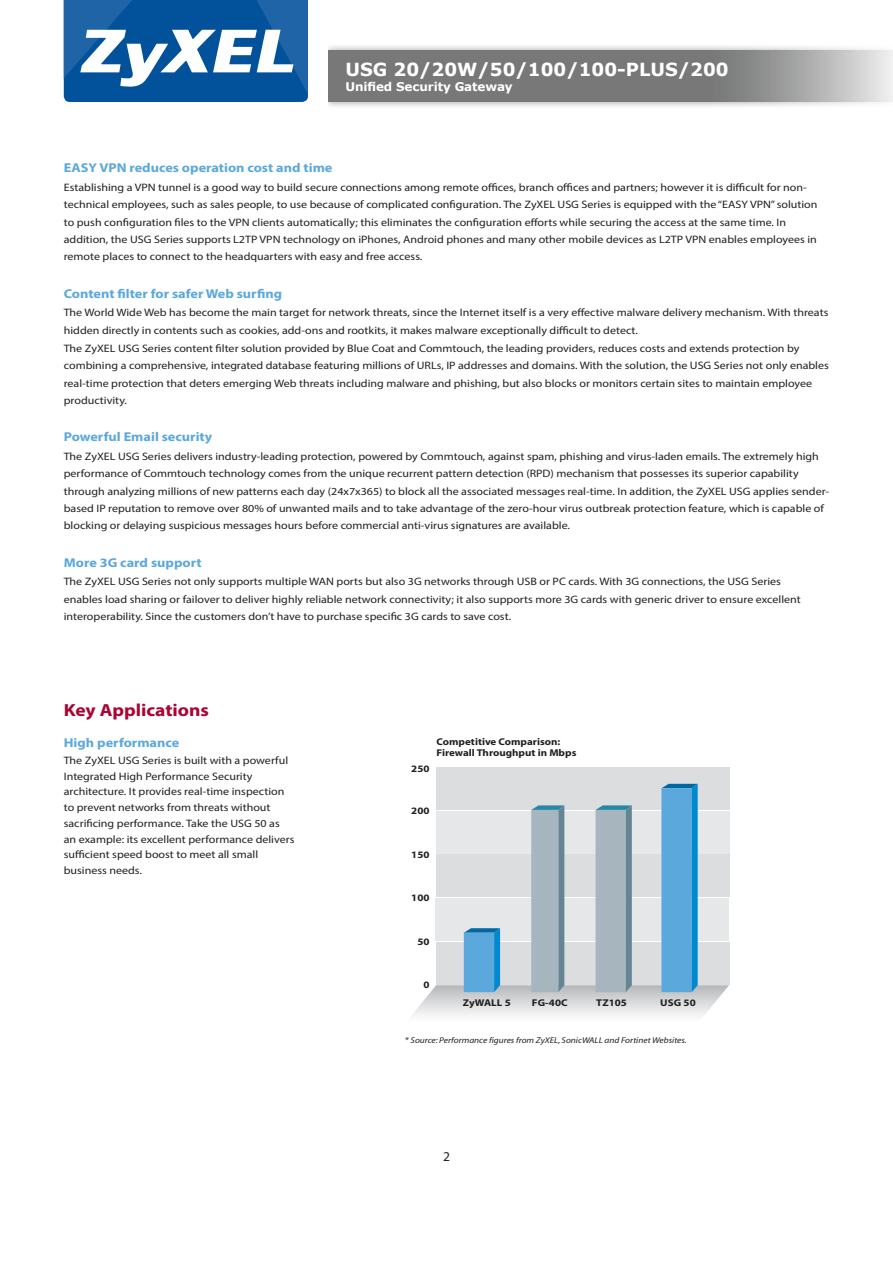
<style>
.page{position:relative;width:893px;height:1263px;background:#fff}
.page>*{position:absolute;margin:0;border:0;box-sizing:border-box;transform-origin:0 0}
.t1{font:700 18px "Verdana";color:#fff}
.t2{font:700 17.55px "Myriad Pro";color:#ab0333;scale:1.11 1}
.t3{font:13.5px "Myriad Pro";color:#231f20}
.t4{font:700 12.9px "Myriad Pro";color:#5ba8dc;scale:1.11 1}
.t5{font:700 12px "Verdana";letter-spacing:-.01em;color:#fff}
.t6{font:10.8px/17.2px "Myriad Pro";color:#231f20;scale:1.11 1}
.t7{font:700 9.9px/10.9px "Myriad";color:#231f20;scale:1.11 1}
.t8{font:italic 8.4px "Myriad";color:#231f20;scale:1.11 1}
</style>
<div class="page">
<svg style="left:64px;top:0;width:244px;height:102px"></svg>
<div style="left:328px;top:43px;width:565px;height:67px;background:#231f20;opacity:.65"></div>
<svg style="left:328px;top:51px;width:565px;height:51px;background:#888889"></svg>
<div style="left:436px;top:768px;width:293px;height:42px;background:#dcdddf"></div>
<svg style="left:412px;top:784px;width:317px;height:232px"></svg>
<h1 class="t1" style="left:345px;top:57px;width:385px">USG 20/20W/50/100/100-PLUS/200</h1>
<p class="t5" style="left:345px;top:78px;width:169px">Unified Security Gateway</p>
<p class="t4" style="left:64px;top:160px;width:244px">EASY VPN reduces operation cost and time</p>
<p class="t6" style="left:64px;top:179px;width:680px">Establishing a VPN tunnel is a good way to build secure connections among remote offices, branch offices and partners; however it is difficult for non&shy;technical employees, such as sales people, to use because of complicated configuration. The ZyXEL USG Series is equipped with the “EASY VPN” solution to push configuration files to the VPN clients automatically; this eliminates the configuration efforts while securing the access at the same time. In addition, the USG Series supports L2TP VPN technology on iPhones, Android phones and many other mobile devices as L2TP VPN enables employees in remote places to connect to the headquarters with easy and free access.</p>
<p class="t4" style="left:64px;top:285px;width:198px">Content filter for safer Web surfing</p>
<p class="t6" style="left:64px;top:304px;width:690px">The World Wide Web has become the main target for network threats, since the Internet itself is a very effective malware delivery mechanism. With threats hidden directly in contents such as cookies, add-ons and rootkits, it makes malware exceptionally difficult to detect.</p>
<p class="t6" style="left:64px;top:340px;width:691px">The ZyXEL USG Series content filter solution provided by Blue Coat and Commtouch, the leading providers, reduces costs and extends protection by combining a comprehensive, integrated database featuring millions of URLs, IP addresses and domains. With the solution, the USG Series not only enables real-time protection that deters emerging Web threats including malware and phishing, but also blocks or monitors certain sites to maintain employee productivity.</p>
<p class="t4" style="left:64px;top:429px;width:135px">Powerful Email security</p>
<p class="t6" style="left:64px;top:448px;width:691px">The ZyXEL USG Series delivers industry-leading protection, powered by Commtouch, against spam, phishing and virus-laden emails. The extremely high performance of Commtouch technology comes from the unique recurrent pattern detection (RPD) mechanism that possesses its superior capability through analyzing millions of new patterns each day (24x7x365) to block all the associated messages real-time. In addition, the ZyXEL USG applies sender&shy;based IP reputation to remove over 80% of unwanted mails and to take advantage of the zero-hour virus outbreak protection feature, which is capable of blocking or delaying suspicious messages hours before commercial anti-virus signatures are available.</p>
<p class="t4" style="left:64px;top:554px;width:126px">More 3G card support</p>
<p class="t6" style="left:64px;top:573px;width:665px">The ZyXEL USG Series not only supports multiple WAN ports but also 3G networks through USB or PC cards. With 3G connections, the USG Series enables load sharing or failover to deliver highly reliable network connectivity; it also supports more 3G cards with generic driver to ensure excellent interoperability. Since the customers don’t have to purchase specific 3G cards to save cost.</p>
<h2 class="t2" style="left:64px;top:699px;width:132px">Key Applications</h2>
<p class="t4" style="left:64px;top:734px;width:106px">High performance</p>
<p class="t6" style="left:64px;top:752px;width:209px;line-height:15.8px">The ZyXEL USG Series is built with a powerful Integrated High Performance Security architecture. It provides real-time inspection to prevent networks from threats without sacrificing performance. Take the USG 50 as an example: its excellent performance delivers sufficient speed boost to meet all small business needs.</p>
<p class="t7" style="left:437px;top:737px;width:127px">Competitive Comparison:<br>Firewall Throughput in Mbps</p>
<p class="t7" style="left:411px;top:764px;width:18px">250</p>
<p class="t7" style="left:411px;top:805px;width:18px">200</p>
<p class="t7" style="left:411px;top:849px;width:18px">150</p>
<p class="t7" style="left:411px;top:892px;width:18px">100</p>
<p class="t7" style="left:417px;top:936px;width:12px">50</p>
<p class="t7" style="left:423px;top:979px;width:7px">0</p>
<p class="t7" style="left:463px;top:997px;width:45px">ZyWALL 5</p>
<p class="t7" style="left:532px;top:997px;width:34px">FG-40C</p>
<p class="t7" style="left:596px;top:997px;width:29px">TZ105</p>
<p class="t7" style="left:660px;top:997px;width:33px">USG 50</p>
<p class="t8" style="left:405px;top:1036px;width:256px">* Source: Performance figures from ZyXEL, SonicWALL and Fortinet Websites.</p>
<p class="t3" style="left:443px;top:1148px;width:8px">2</p>
</div>
